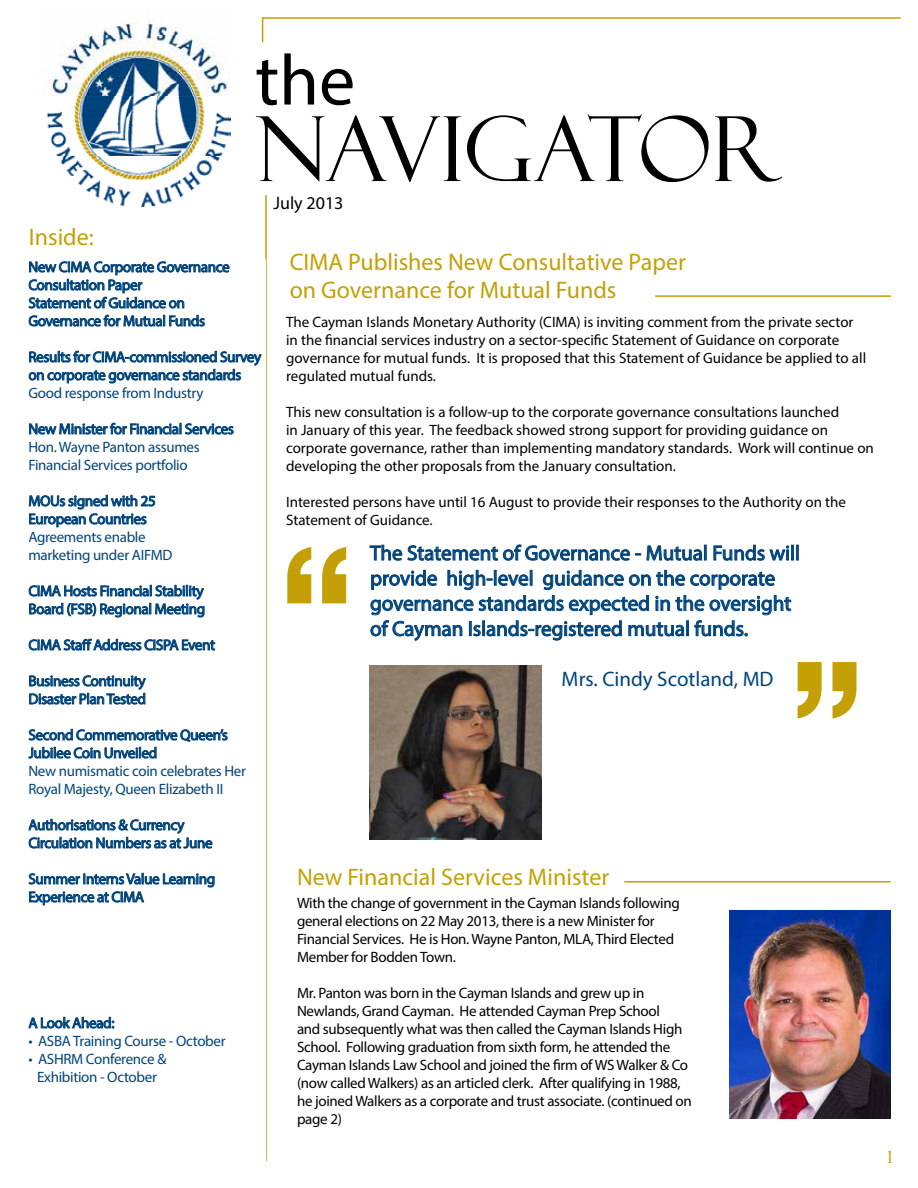
<style>
.page{position:relative;width:918px;height:1188px;background:#fff}
.page>*{position:absolute;margin:0;border:0;box-sizing:border-box;transform-origin:0 0}
.t1{font:90px "Felix Titling";letter-spacing:-.015em;color:#000}
.t2{font:72px "Myriad Pro";color:#000}
.t3{font:24px/28.8px "Myriad Pro";color:#c4a006}
.t4{font:21px/25.2px "Myriad Pro";color:#00447c}
.t5{font:18px "Myriad Pro";color:#000}
.t6{font:18px "Times New Roman";color:#c4a006}
.t7{font:15px/18px "Myriad Pro";letter-spacing:-.005em;color:#000}
.t8{font:15px/18px "Myriad Pro";letter-spacing:-.02em;color:#00447c}
</style>
<div class="page">
<img style="left:46px;top:19px;width:184px;height:187px">
<hr style="left:265px;top:195px;width:2px;height:966px;background:#c4a006">
<svg style="left:287px;top:547px;width:59px;height:56px"></svg>
<div style="left:791px;top:545px;width:3px;height:15px;border:1px solid #00447c"></div>
<div style="left:796px;top:545px;width:3px;height:15px;border:1px solid #00447c"></div>
<svg style="left:369px;top:544px;width:422px;height:97px"></svg>
<svg style="left:798px;top:662px;width:59px;height:57px"></svg>
<svg style="left:261px;top:17px;width:640px;height:26px"></svg>
<hr style="left:655px;top:295px;width:236px;height:2px;background:#c4a006">
<hr style="left:624px;top:881px;width:267px;height:2px;background:#c4a006">
<img style="left:729px;top:911px;width:162px;height:207px">
<svg style="left:30px;top:262px;width:200px;height:65px"></svg>
<svg style="left:30px;top:350px;width:232px;height:34px"></svg>
<svg style="left:30px;top:422px;width:204px;height:13px"></svg>
<svg style="left:30px;top:494px;width:125px;height:34px"></svg>
<svg style="left:30px;top:584px;width:198px;height:175px"></svg>
<svg style="left:30px;top:818px;width:185px;height:88px"></svg>
<svg style="left:30px;top:1016px;width:84px;height:13px"></svg>
<div style="left:27px;top:259px;width:239px;height:929px;border:2px solid #fff"></div>
<img style="left:369px;top:666px;width:172px;height:174px">
<h2 class="t2" style="left:255px;top:36px;width:101px">the</h2>
<h1 class="t1" style="left:255px;top:98px;width:529px">NAVIGATOR</h1>
<p class="t5" style="left:273px;top:192px;width:72px">July 2013</p>
<h3 class="t3" style="left:290px;top:247px;width:398px">CIMA Publishes New Consultative Paper on Governance for Mutual Funds</h3>
<p class="t7" style="left:286px;top:313px;width:582px">The Cayman Islands Monetary Authority (CIMA) is inviting comment from the private sector in the financial services industry on a sector-specific Statement of Guidance on corporate governance for mutual funds. It is proposed that this Statement of Guidance be applied to all regulated mutual funds.</p>
<p class="t7" style="left:286px;top:403px;width:589px">This new consultation is a follow-up to the corporate governance consultations launched<br>in January of this year. The feedback showed strong support for providing guidance on corporate governance, rather than implementing mandatory standards. Work will continue on developing the other proposals from the January consultation.</p>
<p class="t7" style="left:286px;top:493px;width:561px">Interested persons have until 16 August to provide their responses to the Authority on the<br>Statement of Guidance.</p>
<h3 class="t4" style="left:370px;top:540px;width:431px">The Statement of Governance - Mutual Funds will provide high-level guidance on the corporate governance standards expected in the oversight of Cayman Islands-registered mutual funds.</h3>
<h3 class="t4" style="left:562px;top:666px;width:214px">Mrs. Cindy Scotland, MD</h3>
<h3 class="t3" style="left:29px;top:223px;width:66px">Inside:</h3>
<p class="t8" style="left:28px;top:258px;width:203px">New CIMA Corporate Governance<br>Consultation Paper<br>Statement of Guidance on<br>Governance for Mutual Funds</p>
<p class="t8" style="left:28px;top:348px;width:234px">Results for CIMA-commissioned Survey on corporate governance standards<br>Good response from Industry</p>
<p class="t8" style="left:28px;top:420px;width:207px">New Minister for Financial Services<br>Hon. Wayne Panton assumes<br>Financial Services portfolio</p>
<p class="t8" style="left:28px;top:492px;width:146px">MOUs signed with 25<br>European Countries<br>Agreements enable marketing under AIFMD</p>
<p class="t8" style="left:28px;top:582px;width:178px">CIMA Hosts Financial Stability<br>Board (FSB) Regional Meeting</p>
<p class="t8" style="left:28px;top:636px;width:188px">CIMA Staff Address CISPA Event</p>
<p class="t8" style="left:28px;top:672px;width:119px">Business Continuity<br>Disaster Plan Tested</p>
<p class="t8" style="left:28px;top:726px;width:219px">Second Commemorative Queen’s<br>Jubilee Coin Unveiled<br>New numismatic coin celebrates Her<br>Royal Majesty, Queen Elizabeth II</p>
<p class="t8" style="left:28px;top:816px;width:186px">Authorisations &amp; Currency<br>Circulation Numbers as at June</p>
<p class="t8" style="left:28px;top:870px;width:188px">Summer Interns Value Learning<br>Experience at CIMA</p>
<h3 class="t3" style="left:297px;top:862px;width:314px">New Financial Services Minister</h3>
<p class="t7" style="left:297px;top:894px;width:384px">With the change of government in the Cayman Islands following general elections on 22 May 2013, there is a new Minister for Financial Services. He is Hon. Wayne Panton, MLA, Third Elected Member for Bodden Town.</p>
<p class="t7" style="left:297px;top:984px;width:396px">Mr. Panton was born in the Cayman Islands and grew up in Newlands, Grand Cayman. He attended Cayman Prep School<br>and subsequently what was then called the Cayman Islands High School. Following graduation from sixth form, he attended the Cayman Islands Law School and joined the firm of WS Walker &amp; Co (now called Walkers) as an articled clerk. After qualifying in 1988, he joined Walkers as a corporate and trust associate. (continued on page 2)</p>
<p class="t8" style="left:28px;top:1014px;width:88px">A Look Ahead:</p>
<p class="t8" style="left:28px;top:1032px;width:199px">• ASBA Training Course - October</p>
<p class="t8" style="left:28px;top:1050px;width:140px;text-align:center">• ASHRM Conference &amp;<br>Exhibition - October</p>
<p class="t6" style="left:886px;top:1144px;width:10px">1</p>
</div>
